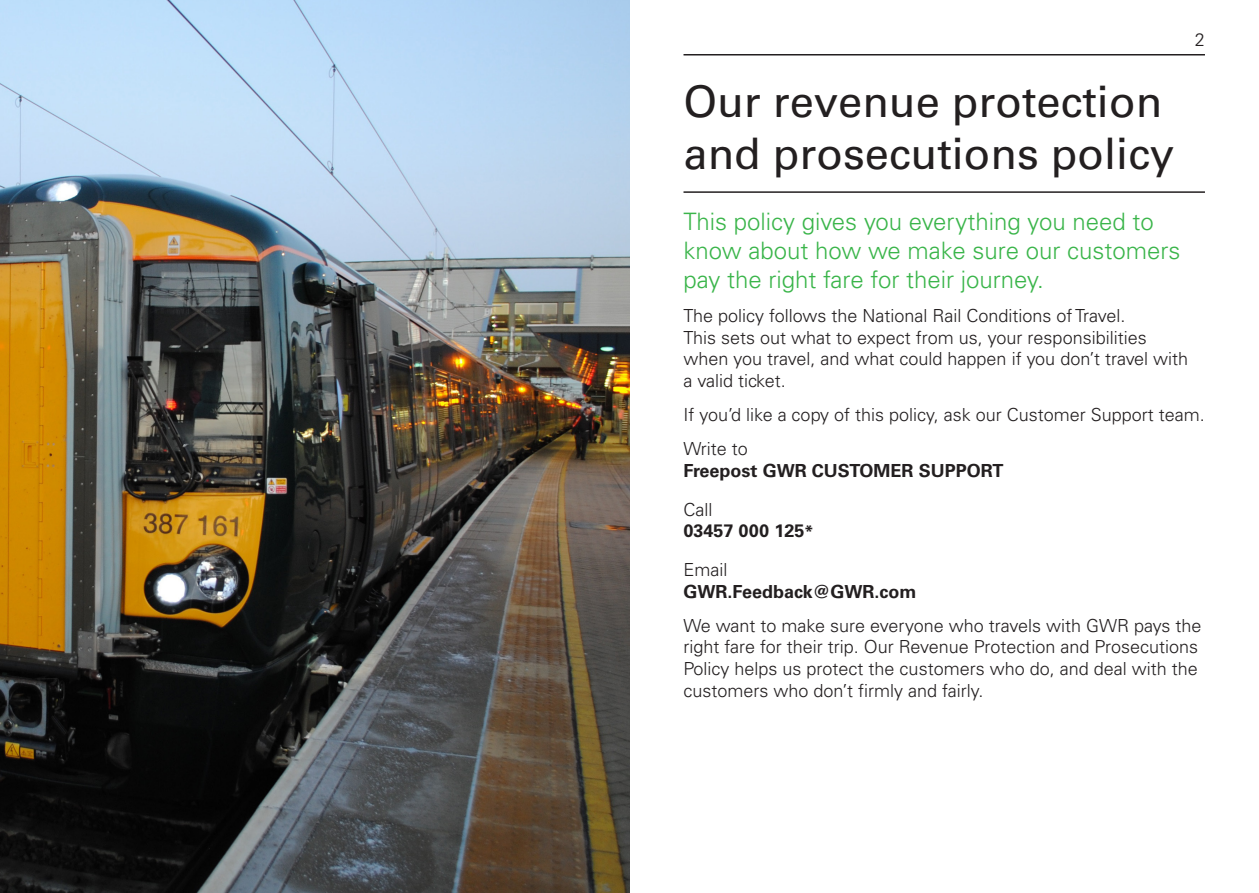
<style>
.page{position:relative;width:1259px;height:893px;background:#fff}
.page>*{position:absolute;margin:0;border:0;box-sizing:border-box;transform-origin:0 0}
.t1{font:43.5px/52.2px "Univers LT Std";color:#231f20}
.t2{font:300 24px/28.8px "Univers LT Std";color:#3ab54a}
.t3{font:300 18px/21.6px "Univers LT Std";color:#231f20}
.t4{font:700 18px/21.6px "Univers LT Std";color:#231f20}
.s1{font-weight:300}
.s2{font-size:16.5px}
</style>
<div class="page">
<hr style="left:683px;top:191px;width:522px;height:2px;background:#231f20">
<hr style="left:683px;top:54px;width:522px;height:2px;background:#231f20">
<img style="left:0;top:0;width:629px;height:893px">
<p class="t1" style="left:683px;top:75px;width:492px">Our revenue protection and prosecutions policy</p>
<p class="t3" style="left:1195px;top:28px;width:12px">2</p>
<p class="t2" style="left:683px;top:207px;width:498px">This policy gives you everything you need to know about how we make sure our customers pay the right fare for their journey.</p>
<p class="t3" style="left:683px;top:305px;width:506px">The policy follows the National Rail Conditions of Travel.<br>This sets out what to expect from us, your responsibilities when you travel, and what could happen if you don’t travel with a valid ticket.</p>
<p class="t3" style="left:683px;top:404px;width:523px">If you’d like a copy of this policy, ask our Customer Support team.</p>
<p class="t4" style="left:683px;top:438px;width:321px"><span class="s1">Write to<br></span>Freepost GWR CUSTOMER SUPPORT</p>
<p class="t4" style="left:683px;top:499px;width:131px"><span class="s1">Call<br></span>03457 000 125<span class="s2">*</span></p>
<p class="t4" style="left:683px;top:559px;width:234px"><span class="s1">Email<br></span>GWR.Feedback@GWR.com</p>
<p class="t3" style="left:683px;top:615px;width:519px">We want to make sure everyone who travels with GWR pays the right fare for their trip. Our Revenue Protection and Prosecutions Policy helps us protect the customers who do, and deal with the customers who don’t firmly and fairly.</p>
</div>
